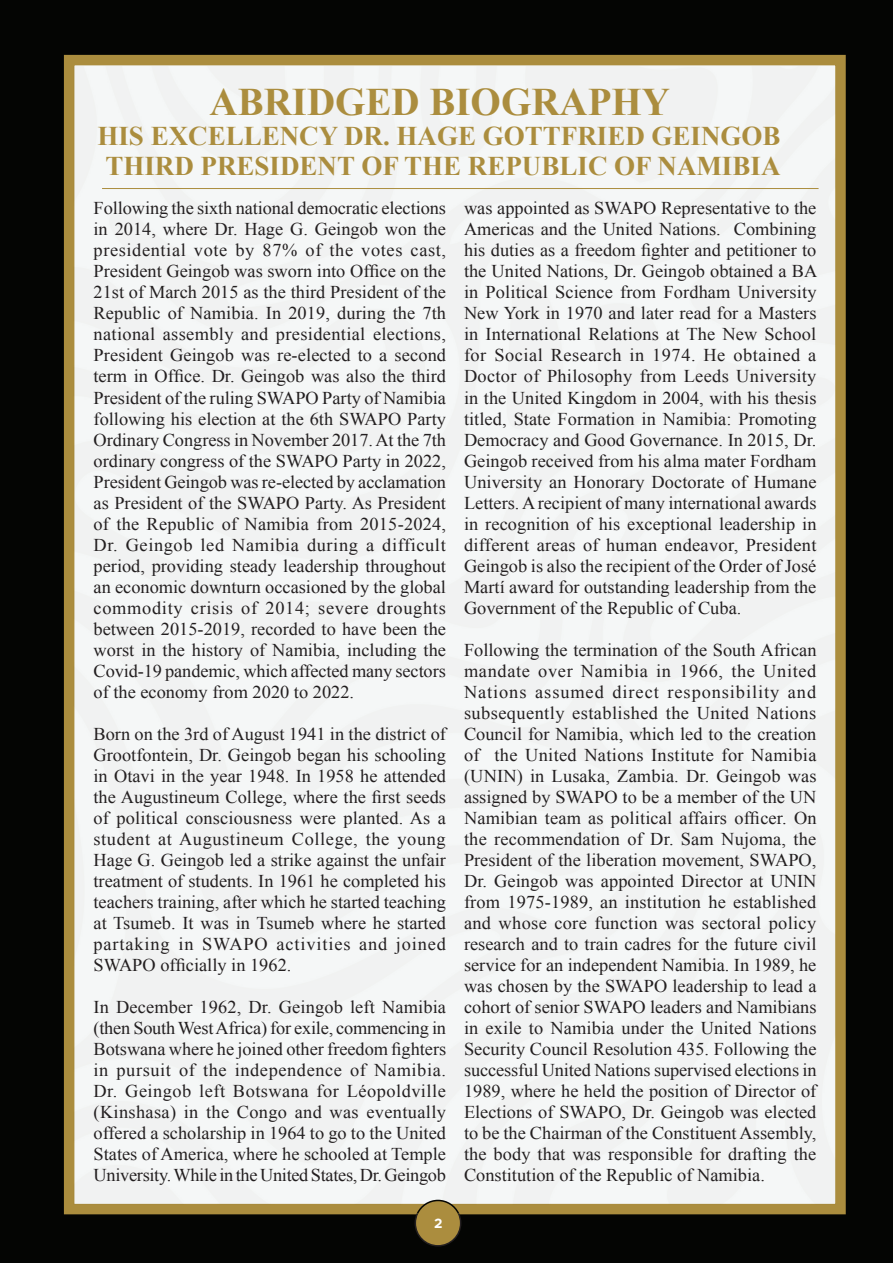
<style>
.page{position:relative;width:893px;height:1263px;background:#040503}
.page>*{position:absolute;margin:0;border:0;box-sizing:border-box;transform-origin:0 0}
.Heading_1{font:700 39px "Times New Roman";color:#ab8d3e}
.Heading_1-2{font:700 27px "Times New Roman";color:#ab8d3e}
.t1{font:18px/21px "Times New Roman";color:#231f20;text-align:justify}
.t2{font:700 13.5px "Metropolis";color:#fff}
</style>
<div class="page">
<div style="left:64px;top:55px;width:782px;height:1159px;border:10px solid #ab8d3e"></div>
<div style="left:74px;top:66px;width:761px;height:1139px;background:#f4f6f6"></div>
<svg style="left:414px;top:1199px;width:48px;height:48px"></svg>
<hr style="left:102px;top:188px;width:717px;height:1px;background:#ab8d3e">
<p class="Heading_1" style="left:210px;top:75px;width:462px">ABRIDGED BIOGRAPHY</p>
<p class="Heading_1-2" style="left:97px;top:117px;width:685px">HIS EXCELLENCY DR. HAGE GOTTFRIED GEINGOB</p>
<p class="Heading_1-2" style="left:105px;top:147px;width:677px">THIRD PRESIDENT OF THE REPUBLIC OF NAMIBIA</p>
<p class="t1" style="left:94px;top:198px;width:354px">Following the sixth national democratic elections in 2014, where Dr. Hage G. Geingob won the presidential vote by 87% of the votes cast, President Geingob was sworn into Office on the 21st of March 2015 as the third President of the Republic of Namibia. In 2019, during the 7th national assembly and presidential elections, President Geingob was re-elected to a second term in Office. Dr. Geingob was also the third President of the ruling SWAPO Party of Namibia following his election at the 6th SWAPO Party Ordinary Congress in November 2017. At the 7th ordinary congress of the SWAPO Party in 2022, President Geingob was re-elected by acclamation as President of the SWAPO Party. As President of the Republic of Namibia from 2015-2024, Dr. Geingob led Namibia during a difficult period, providing steady leadership throughout an economic downturn occasioned by the global commodity crisis of 2014; severe droughts between 2015-2019, recorded to have been the worst in the history of Namibia, including the Covid-19 pandemic, which affected many sectors of the economy from 2020 to 2022.</p>
<p class="t1" style="left:94px;top:723px;width:354px">Born on the 3rd of August 1941 in the district of Grootfontein, Dr. Geingob began his schooling in Otavi in the year 1948. In 1958 he attended the Augustineum College, where the first seeds of political consciousness were planted. As a student at Augustineum College, the young Hage G. Geingob led a strike against the unfair treatment of students. In 1961 he completed his teachers training, after which he started teaching at Tsumeb. It was in Tsumeb where he started partaking in SWAPO activities and joined SWAPO officially in 1962.</p>
<p class="t1" style="left:94px;top:996px;width:354px">In December 1962, Dr. Geingob left Namibia (then South West Africa) for exile, commencing in Botswana where he joined other freedom fighters in pursuit of the independence of Namibia.<br>Dr. Geingob left Botswana for Léopoldville (Kinshasa) in the Congo and was eventually offered a scholarship in 1964 to go to the United States of America, where he schooled at Temple University. While in the United States, Dr. Geingob</p>
<p class="t2" style="left:434px;top:1214px;width:10px">2</p>
<p class="t1" style="left:464px;top:198px;width:355px">was appointed as SWAPO Representative to the Americas and the United Nations. Combining his duties as a freedom fighter and petitioner to the United Nations, Dr. Geingob obtained a BA in Political Science from Fordham University New York in 1970 and later read for a Masters in International Relations at The New School for Social Research in 1974. He obtained a Doctor of Philosophy from Leeds University in the United Kingdom in 2004, with his thesis titled, State Formation in Namibia: Promoting Democracy and Good Governance. In 2015, Dr.<br>Geingob received from his alma mater Fordham University an Honorary Doctorate of Humane Letters. A recipient of many international awards in recognition of his exceptional leadership in different areas of human endeavor, President Geingob is also the recipient of the Order of José Martí award for outstanding leadership from the Government of the Republic of Cuba.</p>
<p class="t1" style="left:464px;top:639px;width:354px">Following the termination of the South African mandate over Namibia in 1966, the United Nations assumed direct responsibility and subsequently established the United Nations Council for Namibia, which led to the creation of the United Nations Institute for Namibia (UNIN) in Lusaka, Zambia. Dr. Geingob was assigned by SWAPO to be a member of the UN Namibian team as political affairs officer. On the recommendation of Dr. Sam Nujoma, the President of the liberation movement, SWAPO, Dr. Geingob was appointed Director at UNIN from 1975-1989, an institution he established and whose core function was sectoral policy research and to train cadres for the future civil service for an independent Namibia. In 1989, he was chosen by the SWAPO leadership to lead a cohort of senior SWAPO leaders and Namibians in exile to Namibia under the United Nations Security Council Resolution 435. Following the successful United Nations supervised elections in 1989, where he held the position of Director of Elections of SWAPO, Dr. Geingob was elected to be the Chairman of the Constituent Assembly, the body that was responsible for drafting the Constitution of the Republic of Namibia.</p>
</div>
